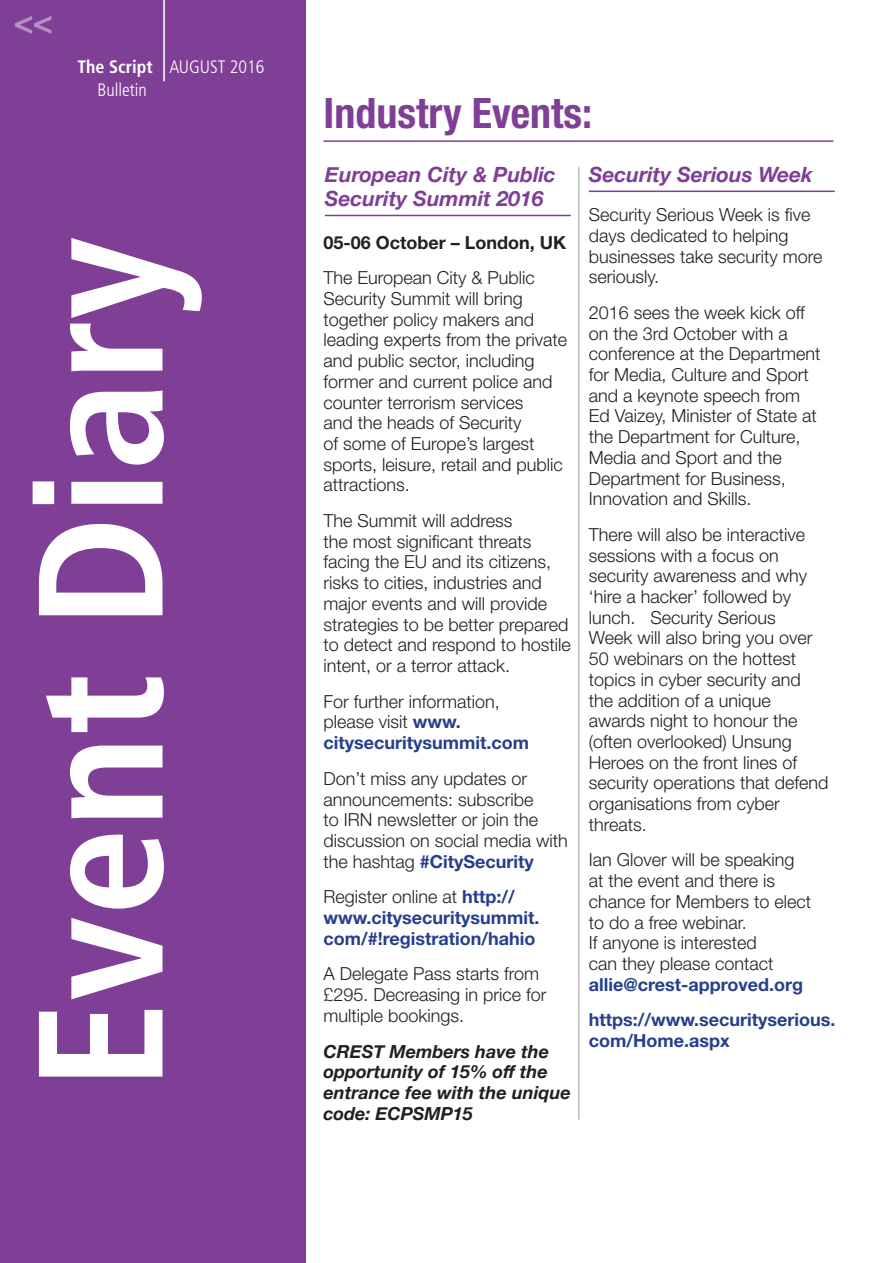
<style>
.page{position:relative;width:893px;height:1263px;background:#fff}
.page>*{position:absolute;margin:0;border:0;box-sizing:border-box;transform-origin:0 0}
.t1{font:700 condensed 177px "Frutiger";color:#fff}
.t2{font:700 condensed 42px "Helvetica Neue";color:#7f3f97}
.t3{font:italic 700 21px/24.2px "Helvetica Neue";color:#7f3f97}
.t4{font:300 18px/20.7px "Helvetica Neue";color:#231f20}
.t5{font:700 18px/20.7px "Helvetica Neue";color:#253f8e}
.t6{font:italic 700 18px/20.7px "Helvetica Neue";color:#231f20}
.t7{font:300 condensed 18px "Frutiger";color:#fff}
.t8{font:700 18px "Helvetica Neue";color:#231f20}
.s1{font-weight:700}
.s2{font-weight:700;color:#253f8e}
.s3{font-weight:300;color:#231f20}
</style>
<div class="page">
<div style="left:0;top:0;width:305px;height:1263px;background:#7f3f97"></div>
<svg style="left:15px;top:16px;width:36px;height:18px"></svg>
<hr style="left:163px;top:0;width:2px;height:81px;background:#fff">
<hr style="left:323px;top:140px;width:510px;height:2px;background:#7f3f97">
<hr style="left:325px;top:215px;width:246px;height:1px;background:#7f3f97">
<hr style="left:589px;top:191px;width:246px;height:1px;background:#7f3f97">
<hr style="left:578px;top:167px;width:1px;height:952px;background:#989999">
<p class="t7" style="left:77px;top:57px;width:188px"><span class="s1">The Script</span> AUGUST 2016</p>
<p class="t7" style="left:97px;top:80px;width:51px">Bulletin</p>
<h1 class="t1" style="left:-4px;top:1090px;width:854px;rotate:-90deg">Event Diary</h1>
<h2 class="t2" style="left:323px;top:87px;width:270px">Industry Events:</h2>
<p class="t3" style="left:325px;top:163px;width:232px">European City &amp; Public<br>Security Summit 2016</p>
<p class="t8" style="left:323px;top:231px;width:244px">05-06 October – London, UK</p>
<p class="t4" style="left:323px;top:267px;width:245px">The European City &amp; Public<br>Security Summit will bring together policy makers and leading experts from the private and public sector, including former and current police and counter terrorism services<br>and the heads of Security<br>of some of Europe’s largest sports, leisure, retail and public attractions.</p>
<p class="t4" style="left:323px;top:510px;width:249px">The Summit will address<br>the most significant threats facing the EU and its citizens, risks to cities, industries and major events and will provide strategies to be better prepared to detect and respond to hostile intent, or a terror attack.</p>
<p class="t4" style="left:323px;top:690px;width:207px">For further information, please visit <span class="s2">www. citysecuritysummit.com</span></p>
<p class="t4" style="left:323px;top:768px;width:246px">Don’t miss any updates or announcements: subscribe<br>to IRN newsletter or join the discussion on social media with the hashtag <span class="s2">#CitySecurity</span></p>
<p class="t5" style="left:323px;top:886px;width:217px"><span class="s3">Register online at</span> http:// www.citysecuritysummit. com/#!registration/hahio</p>
<p class="t4" style="left:323px;top:963px;width:225px">A Delegate Pass starts from £295. Decreasing in price for multiple bookings.</p>
<p class="t6" style="left:323px;top:1041px;width:249px">CREST Members have the opportunity of 15% off the entrance fee with the unique code: ECPSMP15</p>
<p class="t3" style="left:589px;top:163px;width:225px">Security Serious Week</p>
<p class="t4" style="left:589px;top:204px;width:235px">Security Serious Week is five days dedicated to helping businesses take security more seriously.</p>
<p class="t4" style="left:589px;top:302px;width:233px">2016 sees the week kick off on the 3rd October with a conference at the Department for Media, Culture and Sport and a keynote speech from<br>Ed Vaizey, Minister of State at the Department for Culture,<br>Media and Sport and the<br>Department for Business,<br>Innovation and Skills.</p>
<p class="t4" style="left:589px;top:524px;width:241px">There will also be interactive sessions with a focus on security awareness and why ‘hire a hacker’ followed by lunch. Security Serious<br>Week will also bring you over<br>50 webinars on the hottest topics in cyber security and the addition of a unique awards night to honour the (often overlooked) Unsung<br>Heroes on the front lines of security operations that defend organisations from cyber threats.</p>
<p class="t4" style="left:589px;top:849px;width:224px">Ian Glover will be speaking at the event and there is chance for Members to elect to do a free webinar.<br>If anyone is interested<br>can they please contact</p>
<p class="t5" style="left:589px;top:966px;width:248px;line-height:35.7px">allie@crest-approved.org https://www.securityserious.</p>
<p class="t5" style="left:589px;top:1030px;width:142px">com/Home.aspx</p>
</div>
